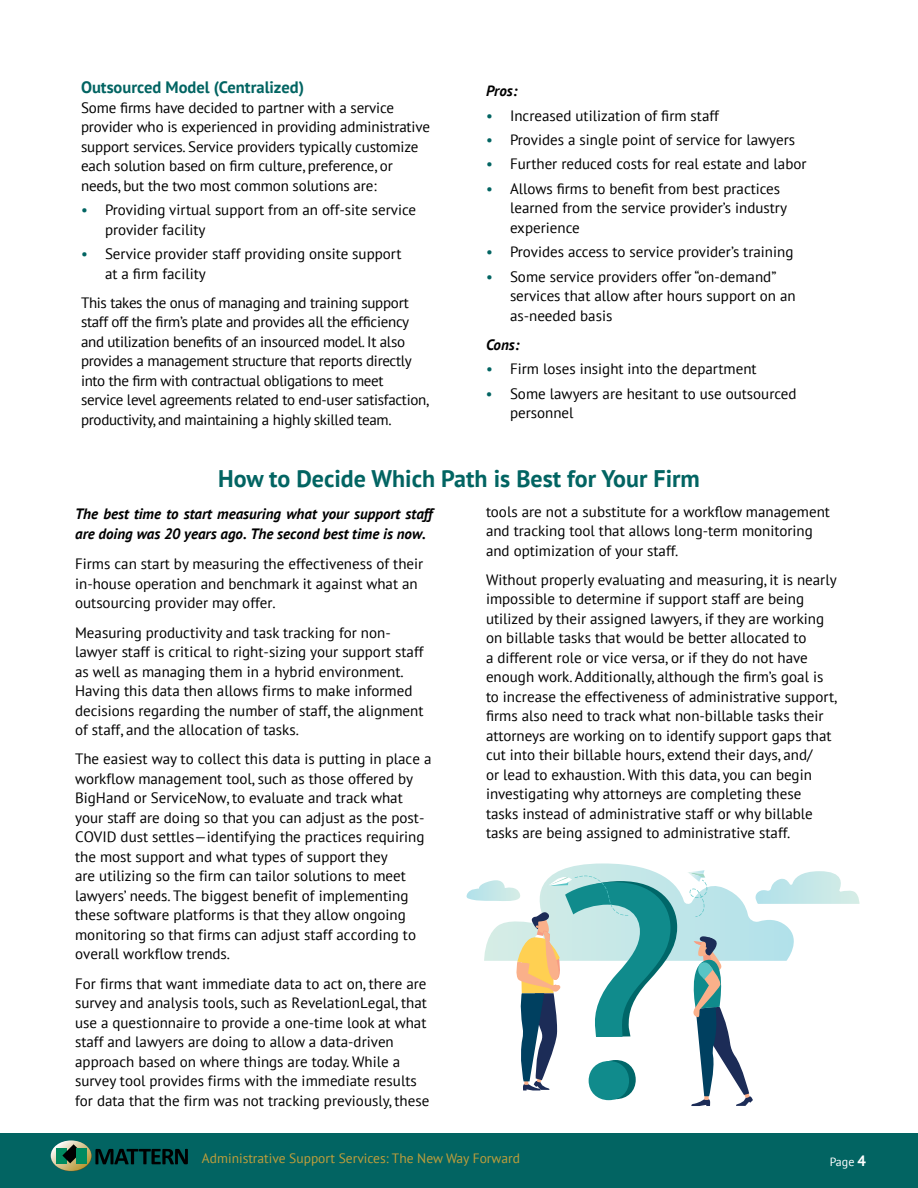
<style>
.page{position:relative;width:918px;height:1188px;background:#fff}
.page>*{position:absolute;margin:0;border:0;box-sizing:border-box;transform-origin:0 0}
.t1{font:700 24px "PT Sans";color:#026462}
.t2{font:700 16.5px "PT Sans";color:#026462}
.t3{font:15px/19.5px "PT Sans";color:#000}
.t4{font:15px/19.5px "PT Sans";letter-spacing:-.02em;color:#000}
.t5{font:italic 700 15px/19.5px "PT Sans";color:#000}
.t6{font:13.5px "PT Sans";color:#bf9e3b}
.t7{font:12px "PT Sans";color:#fff}
.s1{color:#026462}
.s2{font-weight:700;font-size:15px}
</style>
<div class="page">
<div style="left:0;top:1133px;width:918px;height:55px;background:#026462"></div>
<svg style="left:51px;top:1140px;width:137px;height:31px"></svg>
<div style="left:76px;top:1148px;width:10px;height:16px;background:#008b60"></div>
<svg style="left:466px;top:863px;width:394px;height:243px"></svg>
<p class="t2" style="left:81px;top:77px;width:225px">Outsourced Model (Centralized)</p>
<p class="t3" style="left:81px;top:98px;width:351px">Some firms have decided to partner with a service provider who is experienced in providing administrative support services. Service providers typically customize each solution based on firm culture, preference, or needs, but the two most common solutions are:</p>
<p class="t3" style="left:105px;top:200px;width:313px;text-indent:-24px"><span class="s1">•</span> Providing virtual support from an off-site service provider facility</p>
<p class="t3" style="left:105px;top:244px;width:298px;text-indent:-24px"><span class="s1">•</span> Service provider staff providing onsite support at a firm facility</p>
<p class="t4" style="left:81px;top:293px;width:350px">This takes the onus of managing and training support staff off the firm’s plate and provides all the efficiency and utilization benefits of an insourced model. It also provides a management structure that reports directly into the firm with contractual obligations to meet service level agreements related to end-user satisfaction, productivity, and maintaining a highly skilled team.</p>
<p class="t5" style="left:486px;top:81px;width:33px">Pros:</p>
<p class="t3" style="left:486px;top:105px;width:235px"><span class="s1">•</span> Increased utilization of firm staff</p>
<p class="t3" style="left:486px;top:130px;width:311px"><span class="s1">•</span> Provides a single point of service for lawyers</p>
<p class="t3" style="left:486px;top:154px;width:322px"><span class="s1">•</span> Further reduced costs for real estate and labor</p>
<p class="t3" style="left:510px;top:178px;width:279px;text-indent:-24px"><span class="s1">•</span> Allows firms to benefit from best practices learned from the service provider’s industry experience</p>
<p class="t3" style="left:486px;top:242px;width:309px"><span class="s1">•</span> Provides access to service provider’s training</p>
<p class="t3" style="left:510px;top:266px;width:287px;text-indent:-24px"><span class="s1">•</span> Some service providers offer “on-demand” services that allow after hours support on an as-needed basis</p>
<p class="t5" style="left:486px;top:335px;width:35px">Cons:</p>
<p class="t3" style="left:486px;top:359px;width:272px"><span class="s1">•</span> Firm loses insight into the department</p>
<p class="t3" style="left:510px;top:383px;width:288px;text-indent:-24px"><span class="s1">•</span> Some lawyers are hesitant to use outsourced personnel</p>
<h1 class="t1" style="left:218px;top:462px;width:483px">How to Decide Which Path is Best for Your Firm</h1>
<p class="t5" style="left:75px;top:504px;width:359px">The best time to start measuring what your support staff are doing was 20 years ago. The second best time is now.</p>
<p class="t3" style="left:75px;top:554px;width:350px">Firms can start by measuring the effectiveness of their in-house operation and benchmark it against what an outsourcing provider may offer.</p>
<p class="t3" style="left:75px;top:622px;width:350px">Measuring productivity and task tracking for non&shy;lawyer staff is critical to right-sizing your support staff as well as managing them in a hybrid environment.<br>Having this data then allows firms to make informed decisions regarding the number of staff, the alignment of staff, and the allocation of tasks.</p>
<p class="t3" style="left:75px;top:749px;width:358px">The easiest way to collect this data is putting in place a workflow management tool, such as those offered by BigHand or ServiceNow, to evaluate and track what your staff are doing so that you can adjust as the post-COVID dust settles—identifying the practices requiring the most support and what types of support they<br>are utilizing so the firm can tailor solutions to meet lawyers’ needs. The biggest benefit of implementing these software platforms is that they allow ongoing monitoring so that firms can adjust staff according to overall workflow trends.</p>
<p class="t3" style="left:75px;top:973px;width:356px">For firms that want immediate data to act on, there are survey and analysis tools, such as RevelationLegal, that use a questionnaire to provide a one-time look at what staff and lawyers are doing to allow a data-driven approach based on where things are today. While a survey tool provides firms with the immediate results for data that the firm was not tracking previously, these</p>
<p class="t3" style="left:486px;top:501px;width:345px">tools are not a substitute for a workflow management and tracking tool that allows long-term monitoring and optimization of your staff.</p>
<p class="t3" style="left:486px;top:570px;width:353px">Without properly evaluating and measuring, it is nearly impossible to determine if support staff are being utilized by their assigned lawyers, if they are working on billable tasks that would be better allocated to<br>a different role or vice versa, or if they do not have enough work. Additionally, although the firm’s goal is to increase the effectiveness of administrative support, firms also need to track what non-billable tasks their attorneys are working on to identify support gaps that cut into their billable hours, extend their days, and/<br>or lead to exhaustion. With this data, you can begin investigating why attorneys are completing these tasks instead of administrative staff or why billable tasks are being assigned to administrative staff.</p>
<p class="t6" style="left:202px;top:1150px;width:320px">Administrative Support Services: The New Way Forward</p>
<p class="t7" style="left:830px;top:1154px;width:38px">Page <span class="s2">4</span></p>
</div>
